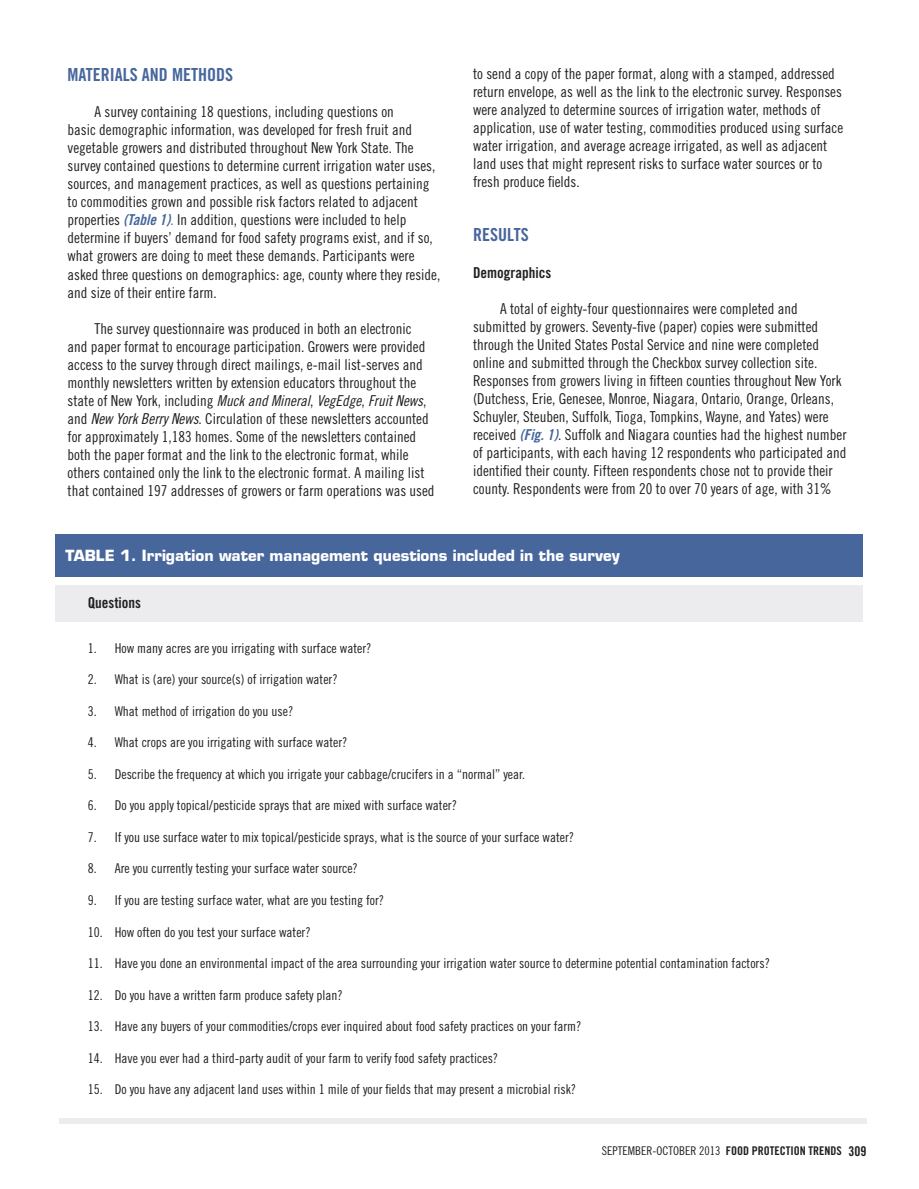
<style>
.page{position:relative;width:919px;height:1189px;background:#fff}
.page>*{position:absolute;margin:0;border:0;box-sizing:border-box;transform-origin:0 0}
.t1{font:18px "Trade Gothic Bold Cond Twenty";color:#47669c}
.t2{font:15px/18px "Trade Gothic Cond Eighteen";color:#231f20}
.t3{font:700 15px "Eurostile";color:#fff}
.t4{font:15px "Trade Gothic Cond Eighteen Obl";color:#231f20}
.t5{font:15px "Trade Gothic Bold Cond Twenty";color:#231f20}
.t6{font:13.5px "Trade Gothic Cond Eighteen";color:#231f20}
.t7{font:12px "Trade Gothic Cond Eighteen";color:#231f20}
.s1{font-family:"Trade Gothic Bold Cond Twenty Obl";color:#47669c}
.s2{color:#47669c}
.s3{font-family:"Trade Gothic Cond Eighteen"}
.s4{font-family:"Trade Gothic Cond Eighteen Obl"}
.s5{font-family:"Trade Gothic Bold Cond Twenty"}
.s6{font-family:"Trade Gothic Bold Cond Twenty";font-size:13.5px}
</style>
<div class="page">
<div style="left:55px;top:584px;width:806px;height:37px;background:#ececee"></div>
<div style="left:55px;top:534px;width:806px;height:42px;background:#47669c"></div>
<div style="left:59px;top:1118px;width:807px;height:5px;background:#ececee"></div>
<p class="t1" style="left:68px;top:64px;width:167px">MATERIALS AND METHODS</p>
<p class="t2" style="left:68px;top:103px;width:374px;text-indent:27px">A survey containing 18 questions, including questions on<br>basic demographic information, was developed for fresh fruit and vegetable growers and distributed throughout New York State. The survey contained questions to determine current irrigation water uses, sources, and management practices, as well as questions pertaining to commodities grown and possible risk factors related to adjacent properties <span class="s1">(Table 1)</span><span class="s2">.</span> In addition, questions were included to help determine if buyers’ demand for food safety programs exist, and if so, what growers are doing to meet these demands. Participants were asked three questions on demographics: age, county where they reside, and size of their entire farm.</p>
<p class="t2" style="left:68px;top:319px;width:359px;text-indent:27px">The survey questionnaire was produced in both an electronic and paper format to encourage participation. Growers were provided access to the survey through direct mailings, e-mail list-serves and monthly newsletters written by extension educators throughout the</p>
<p class="t4" style="left:68px;top:391px;width:360px"><span class="s3">state of New York, including</span> Muck and Mineral<span class="s3">,</span> VegEdge<span class="s3">,</span> Fruit News<span class="s3">,</span></p>
<p class="t2" style="left:68px;top:409px;width:368px">and <span class="s4">New York Berry News</span>. Circulation of these newsletters accounted for approximately 1,183 homes. Some of the newsletters contained both the paper format and the link to the electronic format, while others contained only the link to the electronic format. A mailing list that contained 197 addresses of growers or farm operations was used</p>
<p class="t2" style="left:473px;top:65px;width:371px">to send a copy of the paper format, along with a stamped, addressed return envelope, as well as the link to the electronic survey. Responses were analyzed to determine sources of irrigation water, methods of application, use of water testing, commodities produced using surface water irrigation, and average acreage irrigated, as well as adjacent land uses that might represent risks to surface water sources or to fresh produce fields.</p>
<p class="t1" style="left:473px;top:224px;width:57px">RESULTS</p>
<p class="t5" style="left:473px;top:263px;width:80px">Demographics</p>
<p class="t2" style="left:473px;top:299px;width:375px;text-indent:27px">A total of eighty-four questionnaires were completed and submitted by growers. Seventy-five (paper) copies were submitted through the United States Postal Service and nine were completed online and submitted through the Checkbox survey collection site.<br>Responses from growers living in fifteen counties throughout New York (Dutchess, Erie, Genesee, Monroe, Niagara, Ontario, Orange, Orleans, Schuyler, Steuben, Suffolk, Tioga, Tompkins, Wayne, and Yates) were received <span class="s1">(Fig. 1)</span>. Suffolk and Niagara counties had the highest number of participants, with each having 12 respondents who participated and identified their county. Fifteen respondents chose not to provide their county. Respondents were from 20 to over 70 years of age, with 31%</p>
<p class="t3" style="left:65px;top:546px;width:555px">TABLE 1. Irrigation water management questions included in the survey</p>
<p class="t5" style="left:88px;top:593px;width:55px">Questions</p>
<p class="t6" style="left:88px;top:639px;width:285px">1. How many acres are you irrigating with surface water?</p>
<p class="t6" style="left:88px;top:671px;width:251px">2. What is (are) your source(s) of irrigation water?</p>
<p class="t6" style="left:88px;top:702px;width:207px">3. What method of irrigation do you use?</p>
<p class="t6" style="left:88px;top:734px;width:261px">4. What crops are you irrigating with surface water?</p>
<p class="t6" style="left:88px;top:765px;width:439px">5. Describe the frequency at which you irrigate your cabbage/crucifers in a “normal” year.</p>
<p class="t6" style="left:88px;top:797px;width:370px">6. Do you apply topical/pesticide sprays that are mixed with surface water?</p>
<p class="t6" style="left:88px;top:828px;width:487px">7. If you use surface water to mix topical/pesticide sprays, what is the source of your surface water?</p>
<p class="t6" style="left:88px;top:860px;width:271px">8. Are you currently testing your surface water source?</p>
<p class="t6" style="left:88px;top:891px;width:298px">9. If you are testing surface water, what are you testing for?</p>
<p class="t6" style="left:88px;top:923px;width:224px">10. How often do you test your surface water?</p>
<p class="t6" style="left:88px;top:954px;width:683px">11. Have you done an environmental impact of the area surrounding your irrigation water source to determine potential contamination factors?</p>
<p class="t6" style="left:88px;top:986px;width:256px">12. Do you have a written farm produce safety plan?</p>
<p class="t6" style="left:88px;top:1017px;width:495px">13. Have any buyers of your commodities/crops ever inquired about food safety practices on your farm?</p>
<p class="t6" style="left:88px;top:1049px;width:412px">14. Have you ever had a third-party audit of your farm to verify food safety practices?</p>
<p class="t6" style="left:88px;top:1080px;width:490px">15. Do you have any adjacent land uses within 1 mile of your fields that may present a microbial risk?</p>
<p class="t7" style="left:601px;top:1142px;width:266px">SEPTEMBER-OCTOBER 2013 <span class="s5">FOOD PROTECTION TRENDS</span> <span class="s6">309</span></p>
</div>
